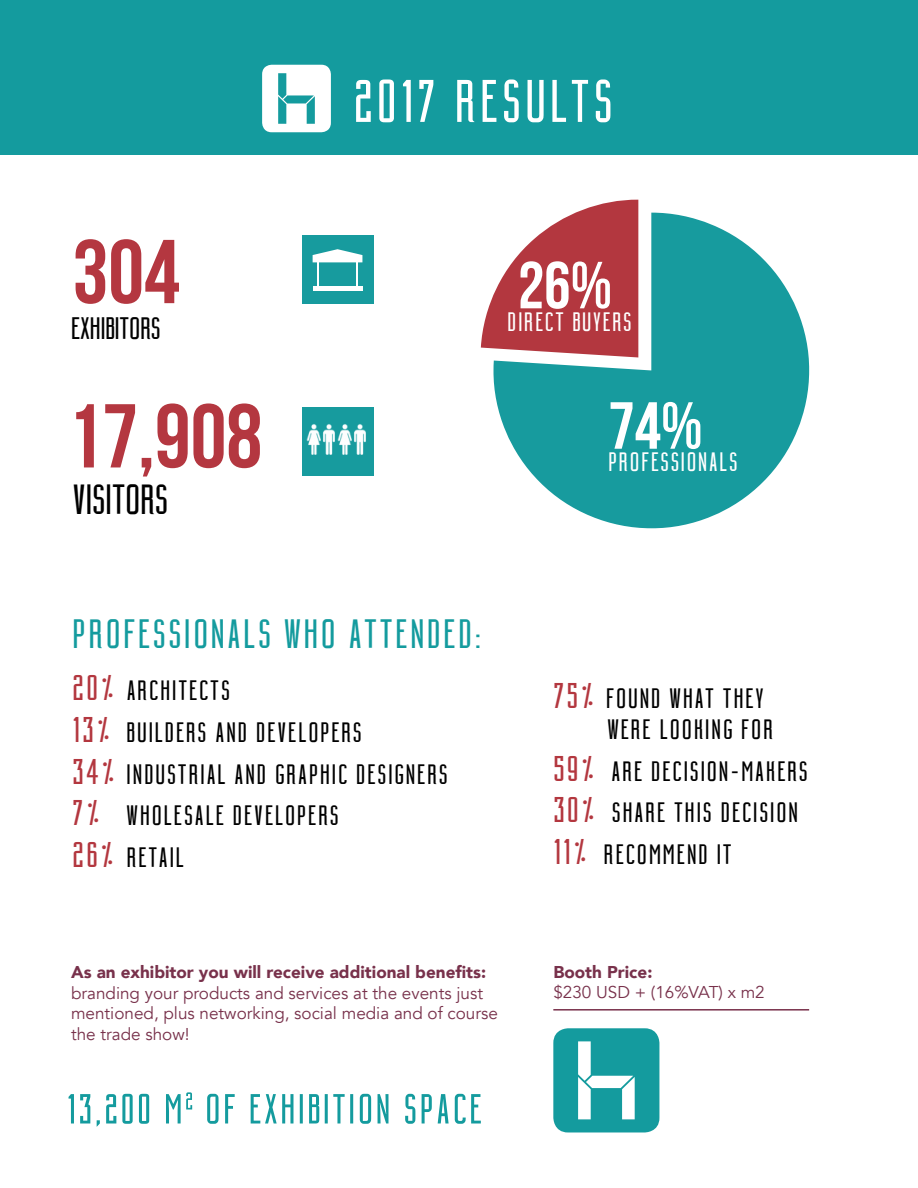
<style>
.page{position:relative;width:918px;height:1188px;background:#fff}
.page>*{position:absolute;margin:0;border:0;box-sizing:border-box;transform-origin:0 0}
.t1{font:90.45px "Bebas Neue";color:#b43740}
.t2{font:66.45px "Bebas Neue";color:#fff}
.t3{font:500 condensed 60px "Building";letter-spacing:.07em;color:#fff}
.t4{font:500 condensed 42.15px "Building";color:#000}
.t5{font:500 condensed 40.8px "Building";letter-spacing:.07em;color:#149b9e}
.t6{font:500 condensed 31.05px "Building";color:#000}
.t7{font:500 condensed 27.9px/41.7px "Building";letter-spacing:.07em;color:#000}
.t8{font:500 condensed 26.55px "Building";letter-spacing:.07em;color:#fff}
.t9{font:17.1px/20.5px "Avenir";color:#78314b}
.t10{font:900 17.1px "Avenir";color:#78314b}
.s1{font-size:35.55px;color:#b3373f}
</style>
<div class="page">
<div style="left:0;top:0;width:918px;height:155px;background:#149b9e"></div>
<svg style="left:262px;top:65px;width:69px;height:67px;background:#d3eced"></svg>
<svg style="left:493px;top:213px;width:316px;height:316px;fill:#179b9e"></svg>
<svg style="left:481px;top:199px;width:157px;height:158px"></svg>
<div style="left:302px;top:235px;width:71px;height:69px;background:#179b9e"></div>
<hr style="left:313px;top:286px;width:49px;height:4px;background:#fff">
<svg style="left:313px;top:249px;width:49px;height:37px"></svg>
<div style="left:302px;top:407px;width:71px;height:69px;background:#179b9e"></div>
<img style="left:306px;top:424px;width:60px;height:31px">
<svg style="left:553px;top:1028px;width:106px;height:104px"></svg>
<hr style="left:553px;top:1009px;width:256px;height:2px;background:#79314b">
<svg style="left:69px;top:1092px;width:412px;height:35px"></svg>
<h1 class="t1" style="left:73px;top:222px;width:109px">304</h1>
<p class="t6" style="left:71px;top:311px;width:91px">EXHIBITORS</p>
<h1 class="t1" style="left:66px;top:387px;width:197px">17,908</h1>
<h3 class="t4" style="left:73px;top:477px;width:97px">VISITORS</h3>
<h3 class="t3" style="left:354px;top:68px;width:260px">2017 RESULTS</h3>
<h2 class="t2" style="left:518px;top:249px;width:96px">26%</h2>
<p class="t8" style="left:508px;top:307px;width:126px">DIRECT BUYERS</p>
<h2 class="t2" style="left:608px;top:389px;width:96px">74%</h2>
<p class="t8" style="left:608px;top:448px;width:131px">PROFESSIONALS</p>
<h3 class="t5" style="left:73px;top:611px;width:410px">PROFESSIONALS WHO ATTENDED:</h3>
<p class="t7" style="left:73px;top:670px;width:376px"><span class="s1">20%</span> ARCHITECTS<br><span class="s1">13%</span> BUILDERS AND DEVELOPERS<br><span class="s1">34%</span> INDUSTRIAL AND GRAPHIC DESIGNERS<br><span class="s1">7%</span> WHOLESALE DEVELOPERS<br><span class="s1">26%</span> RETAIL</p>
<p class="t7" style="left:607px;top:683px;width:167px;line-height:30.6px;text-indent:-54px"><span class="s1">75%</span> FOUND WHAT THEY<br>WERE LOOKING FOR</p>
<p class="t7" style="left:553px;top:750px;width:256px"><span class="s1">59%</span> ARE DECISION-MAKERS<br><span class="s1">30%</span> SHARE THIS DECISION<br><span class="s1">11%</span> RECOMMEND IT</p>
<p class="t10" style="left:71px;top:958px;width:417px">As an exhibitor you will receive additional benefits:</p>
<p class="t9" style="left:71px;top:983px;width:428px">branding your products and services at the events just mentioned, plus networking, social media and of course the trade show!</p>
<p class="t10" style="left:553px;top:957px;width:101px">Booth Price:</p>
<p class="t9" style="left:553px;top:983px;width:213px">$230 USD + (16%VAT) x m2</p>
</div>
